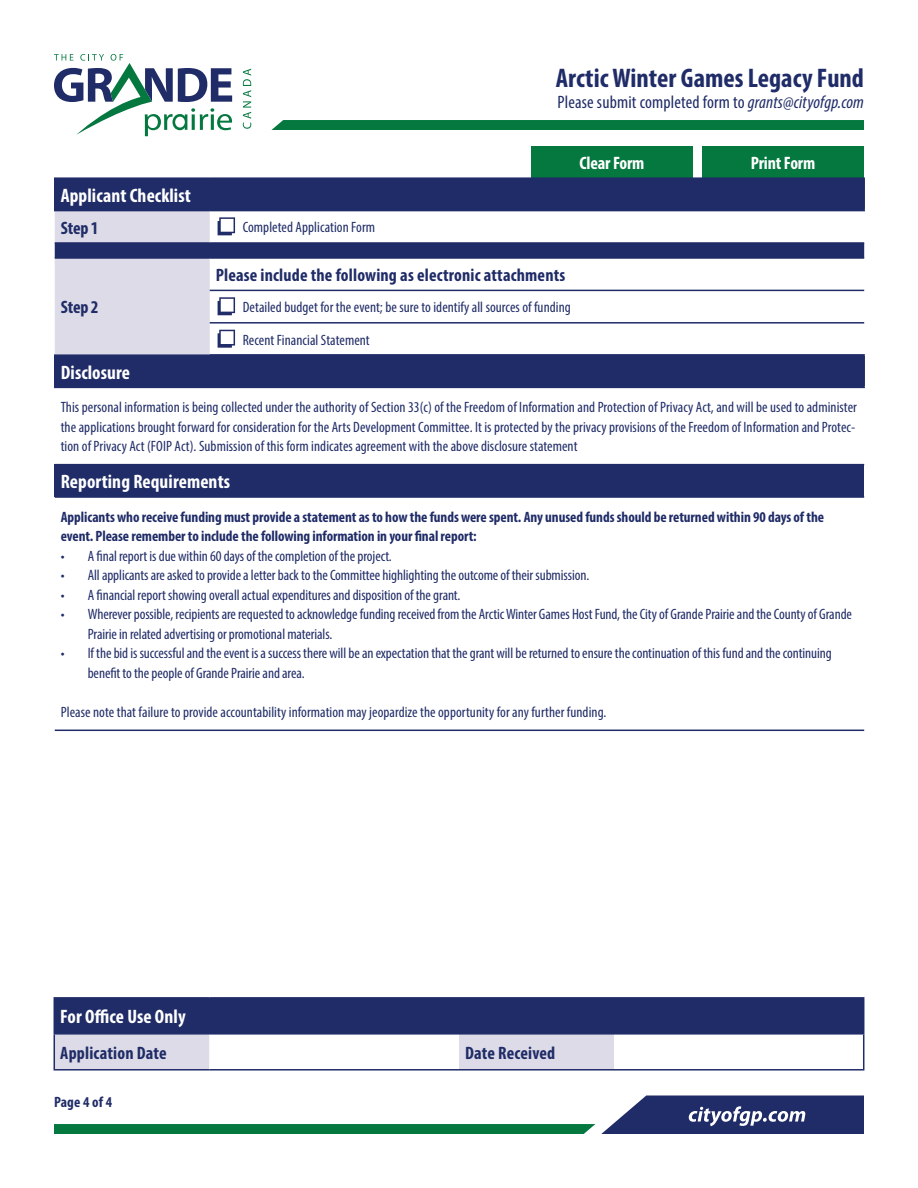
<style>
.page{position:relative;width:918px;height:1188px;background:#fff}
.page>*{position:absolute;margin:0;border:0;box-sizing:border-box;transform-origin:0 0}
.t1{font:700 condensed 27px "Myriad Pro";color:#202c67}
.Form_Heading{font:700 condensed 19.5px "Myriad Pro";letter-spacing:.005em;color:#fff}
.Form_Field{font:700 condensed 18px "Myriad Pro";letter-spacing:.01em;color:#202c67}
.t2{font:condensed 18px "Myriad Pro";letter-spacing:.01em;color:#202c67}
.Form_Field-2{font:700 condensed 18px "Myriad Pro";letter-spacing:-.01em;color:#fff}
.Small_Text_-_Left{font:condensed 15px/19.5px "Myriad Pro";letter-spacing:-.005em;color:#202c67}
.Form_Field-3{font:700 condensed 15px/19.5px "Myriad Pro";letter-spacing:-.005em;color:#202c67}
.Form_Field-4{font:condensed 15px "Myriad Pro";letter-spacing:.005em;color:#202c67}
.Page_Number{font:700 condensed 15px "Myriad Pro";letter-spacing:.01em;color:#202c67}
.s1{font-style:italic}
</style>
<div class="page">
<svg style="left:243px;top:69px;width:8px;height:60px"></svg>
<svg style="left:54px;top:54px;width:178px;height:82px"></svg>
<div style="left:271px;top:120px;width:593px;height:10px;background:#04783f"></div>
<svg style="left:601px;top:1095px;width:263px;height:39px;background:#465080"></svg>
<svg style="left:54px;top:1124px;width:541px;height:10px;background:#077941"></svg>
<div style="left:702px;top:147px;width:162px;height:32px;background:#04783f"></div>
<div style="left:531px;top:147px;width:162px;height:32px;background:#04783f"></div>
<div style="left:54px;top:998px;width:810px;height:36px;background:#202c67"></div>
<svg style="left:55px;top:1035px;width:559px;height:34px"></svg>
<hr style="left:54px;top:1035px;width:1px;height:34px;background:#202c67">
<hr style="left:863px;top:1035px;width:1px;height:34px;background:#202c67">
<hr style="left:54px;top:1069px;width:155px;height:2px;background:#202c67">
<hr style="left:209px;top:1069px;width:250px;height:2px;background:#202c67">
<hr style="left:459px;top:1069px;width:155px;height:2px;background:#202c67">
<hr style="left:614px;top:1069px;width:250px;height:2px;background:#202c67">
<hr style="left:54px;top:997px;width:155px;height:2px;background:#202c67">
<hr style="left:209px;top:997px;width:250px;height:2px;background:#202c67">
<hr style="left:459px;top:997px;width:155px;height:2px;background:#202c67">
<hr style="left:614px;top:997px;width:250px;height:2px;background:#202c67">
<hr style="left:54px;top:1033px;width:155px;height:2px;background:#202c67">
<hr style="left:209px;top:1033px;width:250px;height:2px;background:#202c67">
<hr style="left:459px;top:1033px;width:155px;height:2px;background:#202c67">
<hr style="left:614px;top:1033px;width:250px;height:2px;background:#202c67">
<div style="left:55px;top:355px;width:809px;height:32px;background:#202c67"></div>
<div style="left:55px;top:465px;width:809px;height:32px;background:#202c67"></div>
<hr style="left:54px;top:354px;width:811px;height:2px;background:#202c67">
<hr style="left:54px;top:356px;width:2px;height:31px;background:#202c67">
<hr style="left:863px;top:356px;width:2px;height:31px;background:#202c67">
<hr style="left:54px;top:387px;width:811px;height:1px;background:#202c67">
<hr style="left:55px;top:464px;width:809px;height:1px;background:#202c67">
<hr style="left:55px;top:496px;width:809px;height:2px;background:#202c67">
<hr style="left:55px;top:730px;width:809px;height:1px;background:#202c67">
<div style="left:55px;top:178px;width:809px;height:33px;background:#202c67"></div>
<hr style="left:54px;top:177px;width:156px;height:2px;background:#202c67">
<hr style="left:54px;top:179px;width:2px;height:31px;background:#202c67">
<hr style="left:210px;top:177px;width:655px;height:2px;background:#202c67">
<hr style="left:863px;top:179px;width:2px;height:31px;background:#202c67">
<hr style="left:54px;top:210px;width:156px;height:1px;background:#202c67">
<hr style="left:210px;top:210px;width:655px;height:1px;background:#202c67">
<svg style="left:55px;top:211px;width:809px;height:144px"></svg>
<p class="t1" style="left:556px;top:61px;width:310px">Arctic Winter Games Legacy Fund</p>
<p class="t2" style="left:557px;top:91px;width:308px">Please submit completed form to <span class="s1">grants@cityofgp.com</span></p>
<p class="Form_Heading" style="left:61px;top:183px;width:132px">Applicant Checklist</p>
<p class="Form_Field" style="left:61px;top:216px;width:39px">Step 1</p>
<p class="Form_Field-4" style="left:243px;top:218px;width:134px">Completed Application Form</p>
<p class="Form_Field-2" style="left:580px;top:152px;width:66px">Clear Form</p>
<p class="Form_Field-2" style="left:751px;top:152px;width:66px">Print Form</p>
<p class="Form_Field" style="left:61px;top:296px;width:39px">Step 2</p>
<p class="Form_Field" style="left:216px;top:264px;width:351px">Please include the following as electronic attachments</p>
<p class="Form_Field-4" style="left:243px;top:298px;width:330px">Detailed budget for the event; be sure to identify all sources of funding</p>
<p class="Form_Field-4" style="left:243px;top:331px;width:129px">Recent Financial Statement</p>
<p class="Form_Heading" style="left:61px;top:360px;width:71px">Disclosure</p>
<p class="Small_Text_-_Left" style="left:61px;top:397px;width:798px;text-align:justify">This personal information is being collected under the authority of Section 33(c) of the Freedom of Information and Protection of Privacy Act, and will be used to administer the applications brought forward for consideration for the Arts Development Committee. It is protected by the privacy provisions of the Freedom of Information and Protec&shy;tion of Privacy Act (FOIP Act). Submission of this form indicates agreement with the above disclosure statement</p>
<p class="Form_Heading" style="left:61px;top:469px;width:171px">Reporting Requirements</p>
<p class="Form_Field-3" style="left:61px;top:507px;width:765px">Applicants who receive funding must provide a statement as to how the funds were spent. Any unused funds should be returned within 90 days of the event. Please remember to include the following information in your final report:</p>
<p class="Small_Text_-_Left" style="left:61px;top:546px;width:333px">• A final report is due within 60 days of the completion of the project.</p>
<p class="Small_Text_-_Left" style="left:61px;top:565px;width:530px">• All applicants are asked to provide a letter back to the Committee highlighting the outcome of their submission.</p>
<p class="Small_Text_-_Left" style="left:61px;top:585px;width:401px">• A financial report showing overall actual expenditures and disposition of the grant.</p>
<p class="Small_Text_-_Left" style="left:88px;top:604px;width:766px;text-indent:-27px">• Wherever possible, recipients are requested to acknowledge funding received from the Arctic Winter Games Host Fund, the City of Grande Prairie and the County of Grande<br>Prairie in related advertising or promotional materials.</p>
<p class="Small_Text_-_Left" style="left:88px;top:643px;width:746px;text-indent:-27px">• If the bid is successful and the event is a success there will be an expectation that the grant will be returned to ensure the continuation of this fund and the continuing benefit to the people of Grande Prairie and area.</p>
<p class="Small_Text_-_Left" style="left:61px;top:702px;width:547px">Please note that failure to provide accountability information may jeopardize the opportunity for any further funding.</p>
<p class="Form_Heading" style="left:60px;top:1004px;width:127px">For Office Use Only</p>
<p class="Form_Field" style="left:60px;top:1041px;width:108px">Application Date</p>
<p class="Form_Field" style="left:465px;top:1041px;width:92px">Date Received</p>
<p class="Page_Number" style="left:54px;top:1092px;width:60px">Page 4 of 4</p>
</div>
